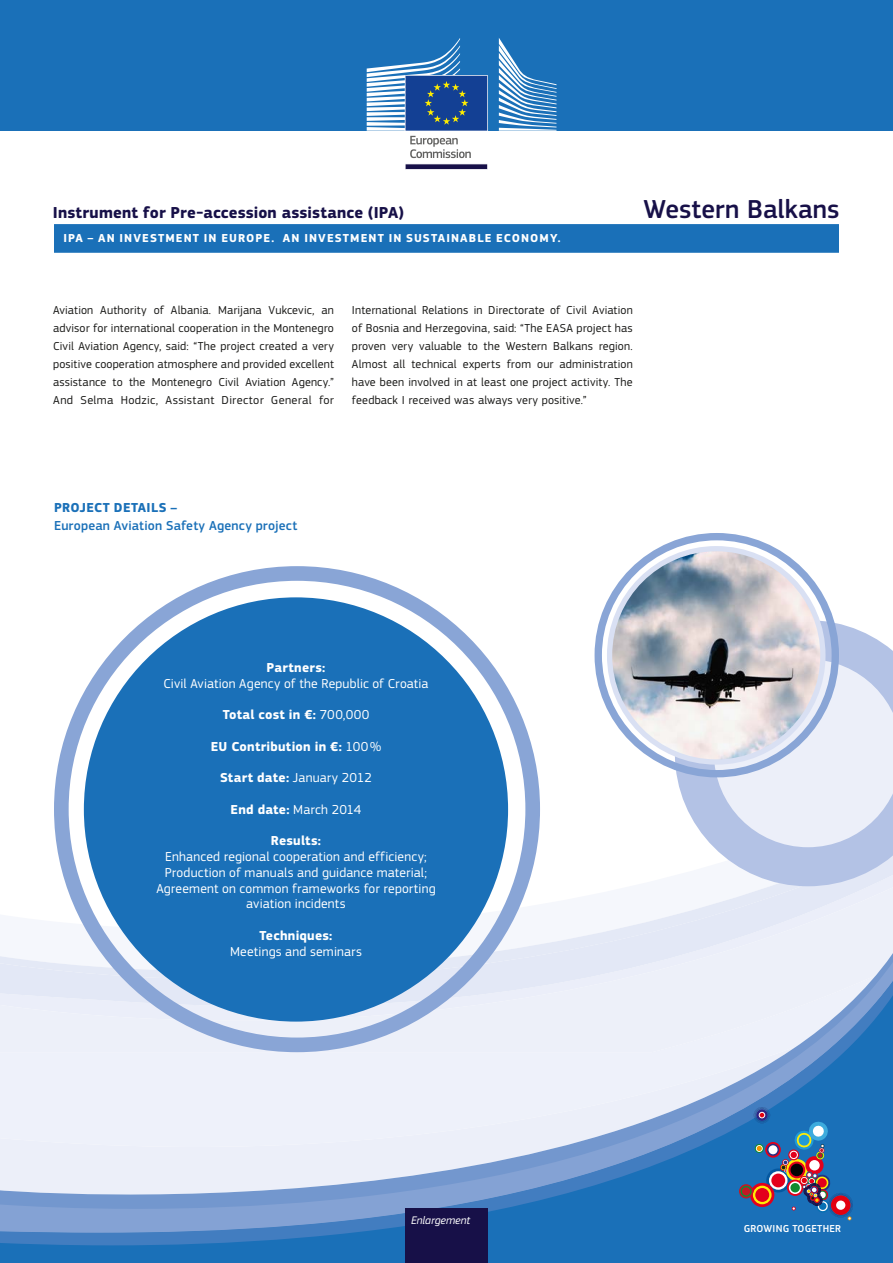
<style>
.page{position:relative;width:893px;height:1263px;background:#fff}
.page>*{position:absolute;margin:0;border:0;box-sizing:border-box;transform-origin:0 0}
.t1{font:500 27px "EC Square Sans Pro";letter-spacing:.005em;color:#171048}
.t2{font:700 16.5px "EC Square Sans Pro";letter-spacing:.01em;color:#171048}
.t3{font:13.5px/15.8px "EC Square Sans Pro";letter-spacing:.015em;color:#fff;text-align:center}
.t4{font:700 13.5px "EC Square Sans Pro";letter-spacing:.015em;color:#fff}
.t5{font:500 13.5px "EC Square Sans Pro";letter-spacing:.015em;color:#1a70b8}
.t6{font:700 13.5px "EC Square Sans Pro";letter-spacing:.02em;color:#1a70b8}
.t7{font:12px/18px "EC Square Sans Pro";letter-spacing:.02em;color:#1a1a18;text-align:justify}
.t8{font:700 12px "EC Square Sans Pro";letter-spacing:.09em;color:#fff}
.t9{font:italic 11.4px "EC Square Sans Pro";color:#fff}
.t10{font:500 10.5px "EC Square Sans Pro";letter-spacing:.02em;color:#fff}
.s1{font-weight:400}
.s2{font-weight:700}
</style>
<div class="page">
<div style="left:54px;top:224px;width:785px;height:29px;background:#1a70b8;border:2px solid #1a70b8"></div>
<div style="left:0;top:0;width:893px;height:130px;background:#1a70b8"></div>
<svg style="left:57px;top:849px;width:836px;height:77px"></svg>
<div style="left:0;top:1256px;width:893px;height:7px;background:#1a70b8"></div>
<svg style="left:0;top:926px;width:893px;height:330px"></svg>
<svg style="left:0;top:1233px;width:893px;height:12px;background:#2774ba"></svg>
<svg style="left:0;top:962px;width:893px;height:271px;background:#b6cce7"></svg>
<svg style="left:675px;top:620px;width:218px;height:266px;fill:#b3c2e5"></svg>
<svg style="left:714px;top:659px;width:179px;height:188px;background:#dfe4f4"></svg>
<div style="left:84px;top:597px;width:424px;height:424px;background:#1a70b8;border-radius:50%"></div>
<div style="left:54px;top:566px;width:486px;height:486px;border:15px solid #89a5d6;border-radius:50%"></div>
<div style="left:405px;top:1208px;width:83px;height:55px;background:#171048"></div>
<svg style="left:766px;top:1168px;width:24px;height:24px"></svg>
<svg style="left:769px;top:1171px;width:18px;height:19px"></svg>
<div style="left:771px;top:1173px;width:14px;height:14px;background:#e3001c;border-radius:50%"></div>
<svg style="left:750px;top:1183px;width:24px;height:24px"></svg>
<svg style="left:753px;top:1186px;width:19px;height:18px"></svg>
<div style="left:755px;top:1188px;width:14px;height:14px;background:#e3001c;border-radius:50%"></div>
<svg style="left:739px;top:1184px;width:14px;height:14px"></svg>
<svg style="left:741px;top:1186px;width:11px;height:11px"></svg>
<div style="left:742px;top:1187px;width:8px;height:8px;background:#c21925;border-radius:50%"></div>
<svg style="left:765px;top:1142px;width:16px;height:15px"></svg>
<svg style="left:767px;top:1144px;width:12px;height:12px"></svg>
<div style="left:768px;top:1145px;width:9px;height:9px;background:#fff;border-radius:50%"></div>
<svg style="left:755px;top:1144px;width:9px;height:9px"></svg>
<svg style="left:756px;top:1145px;width:7px;height:7px"></svg>
<svg style="left:757px;top:1146px;width:5px;height:5px"></svg>
<svg style="left:754px;top:1107px;width:16px;height:16px"></svg>
<img style="left:781px;top:1120px;width:72px;height:100px">
<svg style="left:499px;top:38px;width:57px;height:93px"></svg>
<svg style="left:367px;top:38px;width:121px;height:132px"></svg>
<div style="left:595px;top:533px;width:244px;height:244px;border:7px solid #89a5d6;border-radius:50%"></div>
<img style="left:610px;top:549px;width:213px;height:212px">
<div style="left:607px;top:546px;width:218px;height:219px;border:5px solid #d9e0f3;border-radius:50%"></div>
<h2 class="t2" style="left:53px;top:203px;width:353px">Instrument for Pre-accession assistance (IPA)</h2>
<h1 class="t1" style="left:643px;top:193px;width:197px">Western Balkans</h1>
<p class="t8" style="left:63px;top:231px;width:21px">IPA</p>
<p class="t8" style="left:98px;top:231px;width:464px">AN INVESTMENT IN EUROPE. AN INVESTMENT IN SUSTAINABLE ECONOMY.</p>
<p class="t7" style="left:53px;top:301px;width:282px">Aviation Authority of Albania. Marijana Vukcevic, an advisor for international cooperation in the Montenegro Civil Aviation Agency, said: “The project created a very positive cooperation atmosphere and provided excellent assistance to the Montenegro Civil Aviation Agency.” And Selma Hodzic, Assistant Director General for</p>
<p class="t7" style="left:352px;top:301px;width:282px">International Relations in Directorate of Civil Aviation of Bosnia and Herzegovina, said: “The EASA project has proven very valuable to the Western Balkans region.<br>Almost all technical experts from our administration have been involved in at least one project activity. The feedback I received was always very positive.”</p>
<p class="t6" style="left:54px;top:500px;width:125px">PROJECT DETAILS –</p>
<p class="t5" style="left:54px;top:518px;width:245px">European Aviation Safety Agency project</p>
<p class="t4" style="left:267px;top:659px;width:60px">Partners:</p>
<p class="t3" style="left:163px;top:676px;width:267px">Civil Aviation Agency of the Republic of Croatia</p>
<p class="t4" style="left:223px;top:707px;width:148px">Total cost in €: <span class="s1">700,000</span></p>
<p class="t4" style="left:211px;top:738px;width:172px">EU Contribution in €: <span class="s1">100 %</span></p>
<p class="t3" style="left:220px;top:770px;width:153px"><span class="s2">Start date:</span> January 2012</p>
<p class="t3" style="left:231px;top:802px;width:132px"><span class="s2">End date:</span> March 2014</p>
<p class="t4" style="left:271px;top:833px;width:52px">Results:</p>
<p class="t3" style="left:156px;top:849px;width:281px">Enhanced regional cooperation and efficiency; Production of manuals and guidance material; Agreement on common frameworks for reporting aviation incidents</p>
<p class="t4" style="left:259px;top:927px;width:74px">Techniques:</p>
<p class="t3" style="left:230px;top:943px;width:133px">Meetings and seminars</p>
<p class="t9" style="left:411px;top:1214px;width:61px">Enlargement</p>
<p class="t10" style="left:744px;top:1222px;width:99px">GROWING TOGETHER</p>
</div>
